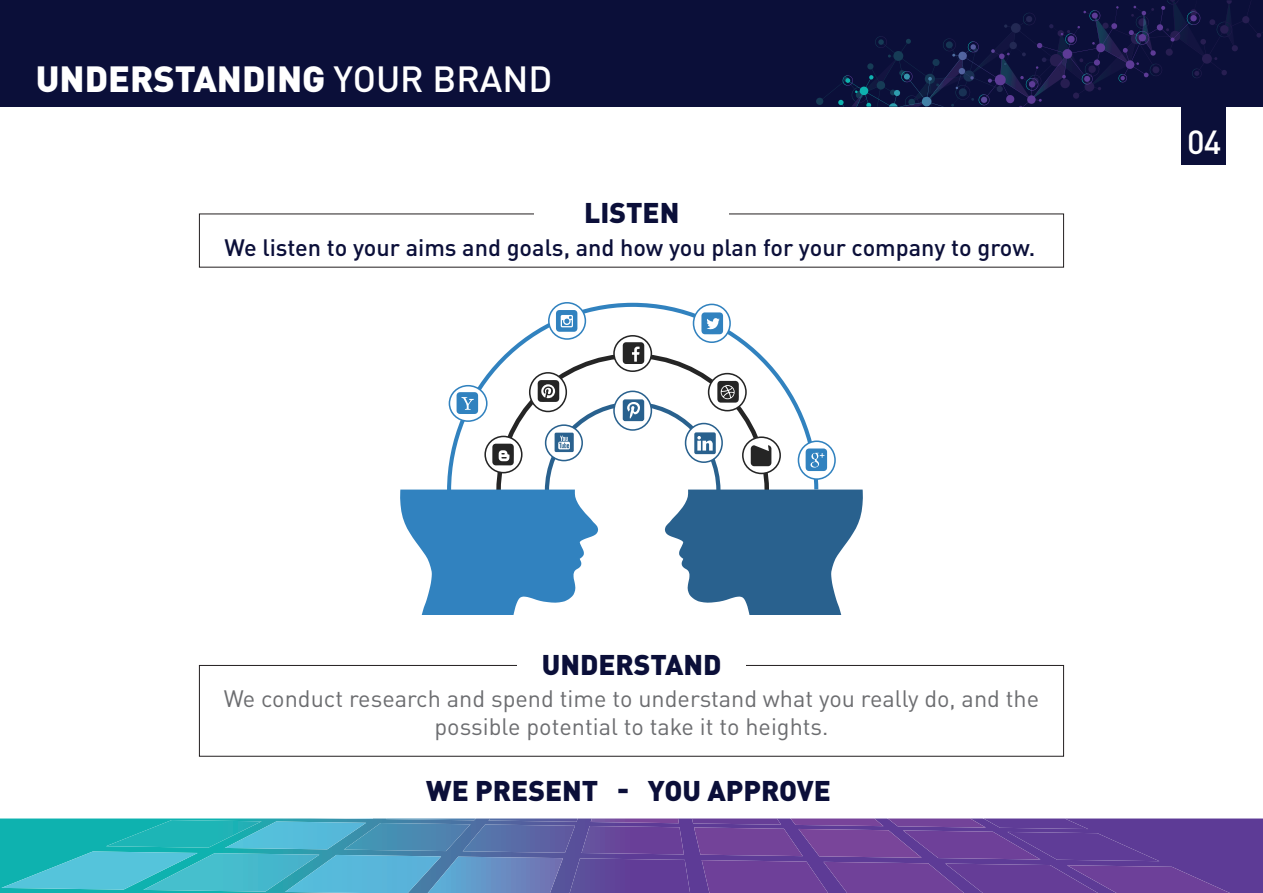
<style>
.page{position:relative;width:1263px;height:893px;background:#fff}
.page>*{position:absolute;margin:0;border:0;box-sizing:border-box;transform-origin:0 0}
.t1{font:900 36px "DIN Pro";color:#fff}
.t2{font:500 33px "DIN Pro";color:#fff}
.t3{font:900 28.2px "DIN Pro";color:#0b0f39}
.t4{font:23.55px/28.2px "DIN Pro";color:#6c6d70;text-align:center}
.t5{font:500 23.55px "DIN Pro";color:#0b0f39}
.s1{font-weight:500}
</style>
<div class="page">
<div style="left:0;top:0;width:1263px;height:107px;background:#0b0f39"></div>
<svg style="left:842px;top:0;width:419px;height:107px"></svg>
<div style="left:0;top:818px;width:1263px;height:75px;background:#5d3b96"></div>
<svg style="left:1px;top:818px;width:1229px;height:75px;background:#5770ab"></svg>
<div style="left:1181px;top:104px;width:45px;height:61px;background:#0b0f39"></div>
<svg style="left:519px;top:303px;width:227px;height:39px"></svg>
<svg style="left:693px;top:304px;width:37px;height:38px"></svg>
<div style="left:693px;top:304px;width:38px;height:39px;border:2px solid #3182bf;border-radius:50%"></div>
<svg style="left:549px;top:303px;width:36px;height:36px"></svg>
<div style="left:548px;top:302px;width:38px;height:38px;border:2px solid #3182bf;border-radius:50%"></div>
<svg style="left:614px;top:336px;width:37px;height:35px"></svg>
<div style="left:613px;top:335px;width:39px;height:37px;border:2px solid #252525;border-radius:50%"></div>
<svg style="left:701px;top:312px;width:22px;height:22px"></svg>
<svg style="left:556px;top:310px;width:21px;height:22px"></svg>
<svg style="left:400px;top:342px;width:463px;height:273px"></svg>
<div style="left:199px;top:665px;width:865px;height:92px;background:#fff;border:1px solid #231f20"></div>
<div style="left:517px;top:648px;width:228px;height:35px;background:#fff"></div>
<h1 class="t1" style="left:36px;top:48px;width:518px">UNDERSTANDING <span class="s1">YOUR BRAND</span></h1>
<p class="t3" style="left:584px;top:189px;width:97px">LISTEN</p>
<p class="t5" style="left:225px;top:228px;width:812px">We listen to your aims and goals, and how you plan for your company to grow.</p>
<h2 class="t2" style="left:1187px;top:115px;width:36px">04</h2>
<p class="t3" style="left:542px;top:640px;width:181px">UNDERSTAND</p>
<p class="t4" style="left:224px;top:682px;width:817px">We conduct research and spend time to understand what you really do, and the possible potential to take it to heights.</p>
<p class="t3" style="left:426px;top:767px;width:406px">WE PRESENT - YOU APPROVE</p>
</div>
